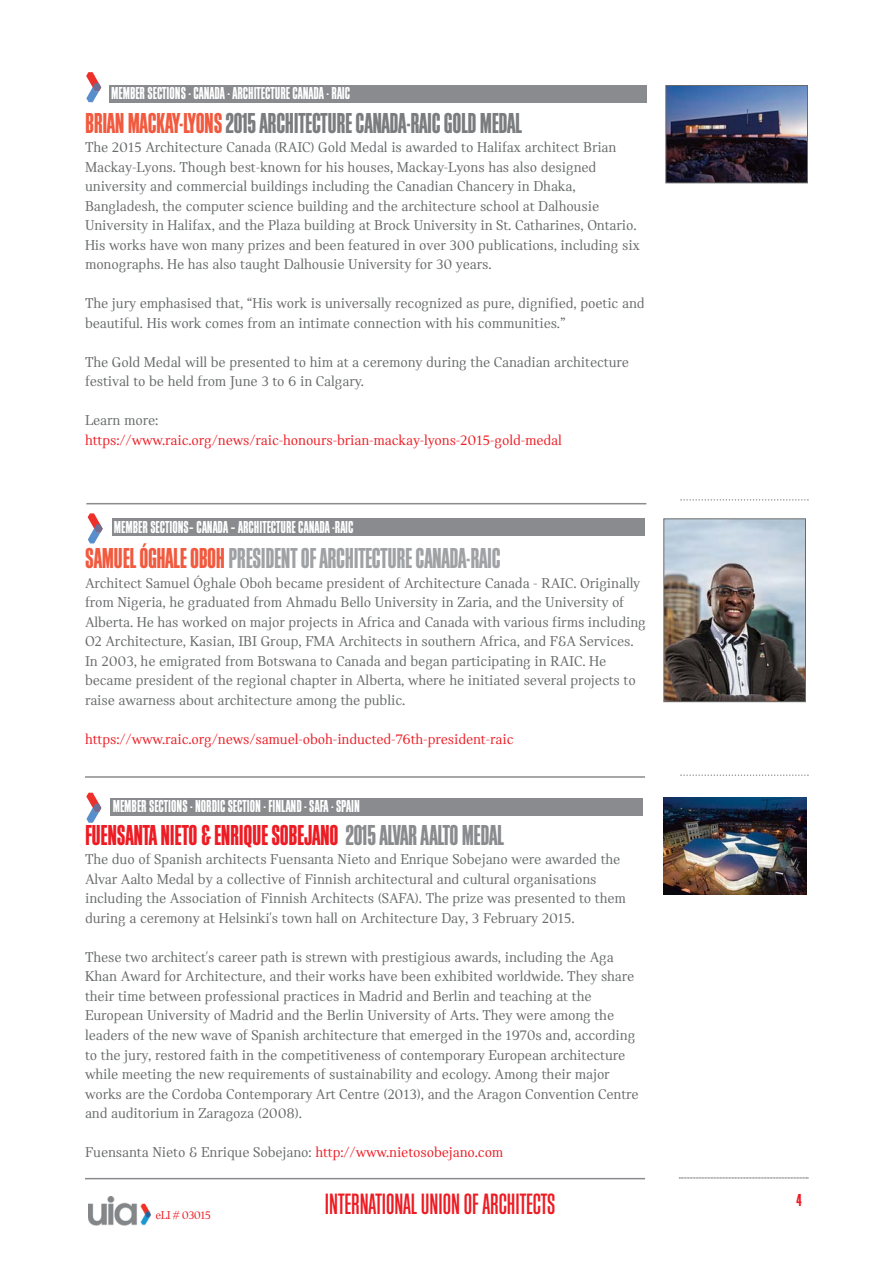
<style>
.page{position:relative;width:893px;height:1263px;background:#fff}
.page>*{position:absolute;margin:0;border:0;box-sizing:border-box;transform-origin:0 0}
.t1{font:30.6px "Block Gothic Medium Extra Cond";color:#ed1c24}
.t2{font:30px "Block Gothic Bold Extra Cond";letter-spacing:-.01em;color:#7a7c7e}
.t3{font:30px "Block Gothic Bold Extra Cond";letter-spacing:-.01em;color:#9fa1a4}
.t4{font:30px "Block Gothic Bold Extra Cond";letter-spacing:-.01em;color:#ed1c24}
.t5{font:18px "Block Gothic Bold Extra Cond";color:#fff}
.t6{font:18px "Block Gothic Bold Extra Cond";color:#ed1c24}
.t7{font:15px/19.5px "Catalog";letter-spacing:-.01em;color:#67696a}
.t8{font:15px "Catalog";letter-spacing:-.01em;color:#ed1c24}
.t9{font:12px "Catalog";letter-spacing:-.05em;color:#ed1c24}
.s1{color:#f15a3f}
.s2{color:#898b8e}
.s3{color:#ed1c24}
</style>
<div class="page">
<div style="left:109px;top:86px;width:538px;height:17px;background:#898b8e"></div>
<svg style="left:86px;top:72px;width:15px;height:30px"></svg>
<svg style="left:680px;top:774px;width:129px;height:2px"></svg>
<svg style="left:679px;top:1177px;width:130px;height:2px"></svg>
<img style="left:88px;top:1197px;width:62px;height:29px">
<img style="left:667px;top:87px;width:139px;height:94px">
<div style="left:665px;top:85px;width:143px;height:98px;border:1px solid #67696a"></div>
<img style="left:665px;top:520px;width:139px;height:180px">
<div style="left:663px;top:518px;width:143px;height:184px;border:1px solid #67696a"></div>
<hr style="left:85px;top:1178px;width:560px;height:1px;background:#898b8e">
<svg style="left:88px;top:513px;width:15px;height:30px"></svg>
<div style="left:112px;top:519px;width:532px;height:17px;background:#898b8e"></div>
<hr style="left:86px;top:503px;width:560px;height:1px;background:#898b8e">
<svg style="left:86px;top:793px;width:15px;height:30px"></svg>
<div style="left:110px;top:798px;width:533px;height:17px;background:#898b8e"></div>
<hr style="left:85px;top:776px;width:560px;height:2px;background:#898b8e">
<img style="left:663px;top:798px;width:144px;height:97px">
<svg style="left:680px;top:499px;width:129px;height:2px"></svg>
<p class="t5" style="left:111px;top:87px;width:241px">MEMBER SECTIONS - CANADA - ARCHITECTURE CANADA - RAIC</p>
<h2 class="t2" style="left:85px;top:113px;width:438px"><span class="s1">BRIAN MACKAY-LYONS</span> 2015 ARCHITECTURE CANADA-RAIC GOLD MEDAL</h2>
<p class="t7" style="left:85px;top:139px;width:557px">The 2015 Architecture Canada (RAIC) Gold Medal is awarded to Halifax architect Brian Mackay-Lyons. Though best-known for his houses, Mackay-Lyons has also designed university and commercial buildings including the Canadian Chancery in Dhaka, Bangladesh, the computer science building and the architecture school at Dalhousie University in Halifax, and the Plaza building at Brock University in St. Catharines, Ontario.<br>His works have won many prizes and been featured in over 300 publications, including six monographs. He has also taught Dalhousie University for 30 years.</p>
<p class="t7" style="left:85px;top:295px;width:561px">The jury emphasised that, “His work is universally recognized as pure, dignified, poetic and beautiful. His work comes from an intimate connection with his communities.”</p>
<p class="t7" style="left:85px;top:353px;width:546px">The Gold Medal will be presented to him at a ceremony during the Canadian architecture festival to be held from June 3 to 6 in Calgary.</p>
<p class="t7" style="left:85px;top:412px;width:75px">Learn more:</p>
<p class="t8" style="left:85px;top:434px;width:478px">https://www.raic.org/news/raic-honours-brian-mackay-lyons-2015-gold-medal</p>
<p class="t5" style="left:114px;top:521px;width:241px">MEMBER SECTIONS– CANADA – ARCHITECTURE CANADA -RAIC</p>
<h2 class="t3" style="left:85px;top:548px;width:417px"><span class="s1">SAMUEL ÓGHALE OBOH</span> PRESIDENT OF ARCHITECTURE CANADA-RAIC</h2>
<p class="t7" style="left:85px;top:574px;width:562px">Architect Samuel Óghale Oboh became president of Architecture Canada - RAIC. Originally from Nigeria, he graduated from Ahmadu Bello University in Zaria, and the University of Alberta. He has worked on major projects in Africa and Canada with various firms including O2 Architecture, Kasian, IBI Group, FMA Architects in southern Africa, and F&amp;A Services.<br>In 2003, he emigrated from Botswana to Canada and began participating in RAIC. He became president of the regional chapter in Alberta, where he initiated several projects to raise awarness about architecture among the public.</p>
<p class="t8" style="left:85px;top:733px;width:430px">https://www.raic.org/news/samuel-oboh-inducted-76th-president-raic</p>
<p class="t5" style="left:113px;top:800px;width:249px">MEMBER SECTIONS - NORDIC SECTION - FINLAND - SAFA - SPAIN</p>
<h2 class="t4" style="left:85px;top:825px;width:420px">FUENSANTA NIETO &amp; ENRIQUE SOBEJANO <span class="s2">2015 ALVAR AALTO MEDAL</span></h2>
<p class="t7" style="left:85px;top:851px;width:542px">The duo of Spanish architects Fuensanta Nieto and Enrique Sobejano were awarded the Alvar Aalto Medal by a collective of Finnish architectural and cultural organisations including the Association of Finnish Architects (SAFA). The prize was presented to them during a ceremony at Helsinki's town hall on Architecture Day, 3 February 2015.</p>
<p class="t7" style="left:85px;top:949px;width:555px">These two architect's career path is strewn with prestigious awards, including the Aga Khan Award for Architecture, and their works have been exhibited worldwide. They share their time between professional practices in Madrid and Berlin and teaching at the European University of Madrid and the Berlin University of Arts. They were among the leaders of the new wave of Spanish architecture that emerged in the 1970s and, according to the jury, restored faith in the competitiveness of contemporary European architecture while meeting the new requirements of sustainability and ecology. Among their major works are the Cordoba Contemporary Art Centre (2013), and the Aragon Convention Centre and auditorium in Zaragoza (2008).</p>
<p class="t7" style="left:85px;top:1144px;width:420px">Fuensanta Nieto &amp; Enrique Sobejano: <span class="s3">http://www.nietosobejano.com</span></p>
<p class="t9" style="left:156px;top:1210px;width:57px">eLI # 03015</p>
<h1 class="t1" style="left:325px;top:1193px;width:232px">INTERNATIONAL UNION OF ARCHITECTS</h1>
<p class="t6" style="left:796px;top:1194px;width:7px">4</p>
</div>
